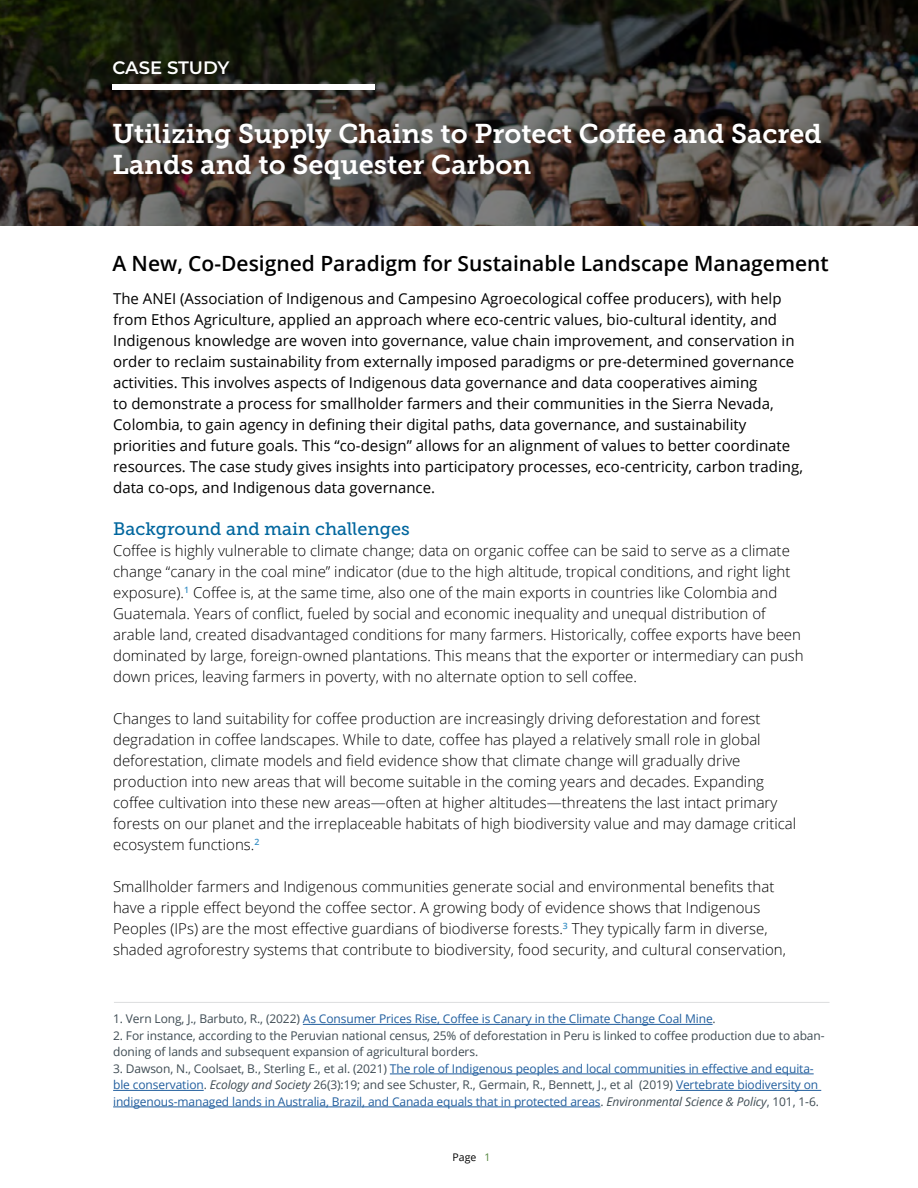
<style>
.page{position:relative;width:918px;height:1188px;background:#fff}
.page>*{position:absolute;margin:0;border:0;box-sizing:border-box;transform-origin:0 0}
.t1{font:27px/31.5px "Museo Slab 700";color:#fff}
.t2{font:600 21px "Open Sans";color:#000}
.t3{font:18px "Museo Slab 500";color:#00669e}
.t4{font:600 18px "Montserrat";letter-spacing:-.01em;color:#fff}
.t5{font:300 15px/21px "Open Sans";color:#000}
.t6{font:15px/21px "Open Sans";color:#000}
.t7{font:12px/16.5px "Open Sans";letter-spacing:-.01em;color:#215e9e}
.t8{font:12px/16.5px "Open Sans";letter-spacing:-.01em;color:#3f4c54}
.t9{font:10.5px "Open Sans";color:#000}
.s1{color:#3f4c54}
.s2{font-style:italic;color:#3f4c54}
.s3{color:#52843c}
</style>
<div class="page">
<img style="left:0;top:0;width:918px;height:226px">
<hr style="left:303px;top:1024px;width:410px;height:1px;background:#215e9e">
<hr style="left:390px;top:1074px;width:424px;height:1px;background:#215e9e">
<hr style="left:113px;top:1090px;width:91px;height:1px;background:#215e9e">
<hr style="left:676px;top:1090px;width:145px;height:1px;background:#215e9e">
<hr style="left:113px;top:1107px;width:487px;height:1px;background:#215e9e">
<hr style="left:114px;top:1002px;width:716px;height:1px;background:#dcddde">
<div style="left:112px;top:84px;width:263px;height:6px;background:#fff"></div>
<p class="t4" style="left:112px;top:55px;width:118px">CASE STUDY</p>
<h1 class="t1" style="left:112px;top:118px;width:711px">Utilizing Supply Chains to Protect Coffee and Sacred<br>Lands and to Sequester Carbon</h1>
<h2 class="t2" style="left:112px;top:249px;width:718px">A New, Co-Designed Paradigm for Sustainable Landscape Management</h2>
<p class="t6" style="left:113px;top:287px;width:691px">The ANEI (Association of Indigenous and Campesino Agroecological coffee producers), with help from Ethos Agriculture, applied an approach where eco-centric values, bio-cultural identity, and Indigenous knowledge are woven into governance, value chain improvement, and conservation in order to reclaim sustainability from externally imposed paradigms or pre-determined governance activities. This involves aspects of Indigenous data governance and data cooperatives aiming<br>to demonstrate a process for smallholder farmers and their communities in the Sierra Nevada, Colombia, to gain agency in defining their digital paths, data governance, and sustainability priorities and future goals. This “co-design” allows for an alignment of values to better coordinate resources. The case study gives insights into participatory processes, eco-centricity, carbon trading, data co-ops, and Indigenous data governance.</p>
<p class="t3" style="left:113px;top:518px;width:298px">Background and main challenges</p>
<p class="t5" style="left:113px;top:539px;width:692px">Coffee is highly vulnerable to climate change; data on organic coffee can be said to serve as a climate change “canary in the coal mine” indicator (due to the high altitude, tropical conditions, and right light exposure).<sup>1</sup> Coffee is, at the same time, also one of the main exports in countries like Colombia and Guatemala. Years of conflict, fueled by social and economic inequality and unequal distribution of arable land, created disadvantaged conditions for many farmers. Historically, coffee exports have been dominated by large, foreign-owned plantations. This means that the exporter or intermediary can push down prices, leaving farmers in poverty, with no alternate option to sell coffee.</p>
<p class="t5" style="left:113px;top:707px;width:685px">Changes to land suitability for coffee production are increasingly driving deforestation and forest degradation in coffee landscapes. While to date, coffee has played a relatively small role in global deforestation, climate models and field evidence show that climate change will gradually drive production into new areas that will become suitable in the coming years and decades. Expanding coffee cultivation into these new areas—often at higher altitudes—threatens the last intact primary forests on our planet and the irreplaceable habitats of high biodiversity value and may damage critical ecosystem functions.<sup>2</sup></p>
<p class="t5" style="left:113px;top:875px;width:674px">Smallholder farmers and Indigenous communities generate social and environmental benefits that have a ripple effect beyond the coffee sector. A growing body of evidence shows that Indigenous Peoples (IPs) are the most effective guardians of biodiverse forests.<sup>3</sup> They typically farm in diverse, shaded agroforestry systems that contribute to biodiversity, food security, and cultural conservation,</p>
<p class="t7" style="left:113px;top:1011px;width:604px"><span class="s1">1. Vern Long, J., Barbuto, R., (2022)</span> As Consumer Prices Rise, Coffee is Canary in the Climate Change Coal Mine<span class="s1">.</span></p>
<p class="t8" style="left:113px;top:1027px;width:713px">2. For instance, according to the Peruvian national census, 25% of deforestation in Peru is linked to coffee production due to aban&shy;doning of lands and subsequent expansion of agricultural borders.</p>
<p class="t7" style="left:113px;top:1060px;width:707px"><span class="s1">3. Dawson, N., Coolsaet, B., Sterling E., et al. (2021)</span> The role of Indigenous peoples and local communities in effective and equita&shy;ble conservation<span class="s1">.</span> <span class="s2">Ecology and Society</span> <span class="s1">26(3):19; and see Schuster, R., Germain, R., Bennett, J., et al (2019)</span> Vertebrate biodiversity on indigenous-managed lands in Australia, Brazil, and Canada equals that in protected areas<span class="s1">.</span> <span class="s2">Environmental Science &amp; Policy</span><span class="s1">, 101, 1-6.</span></p>
<p class="t9" style="left:453px;top:1150px;width:39px">Page <span class="s3">1</span></p>
</div>
